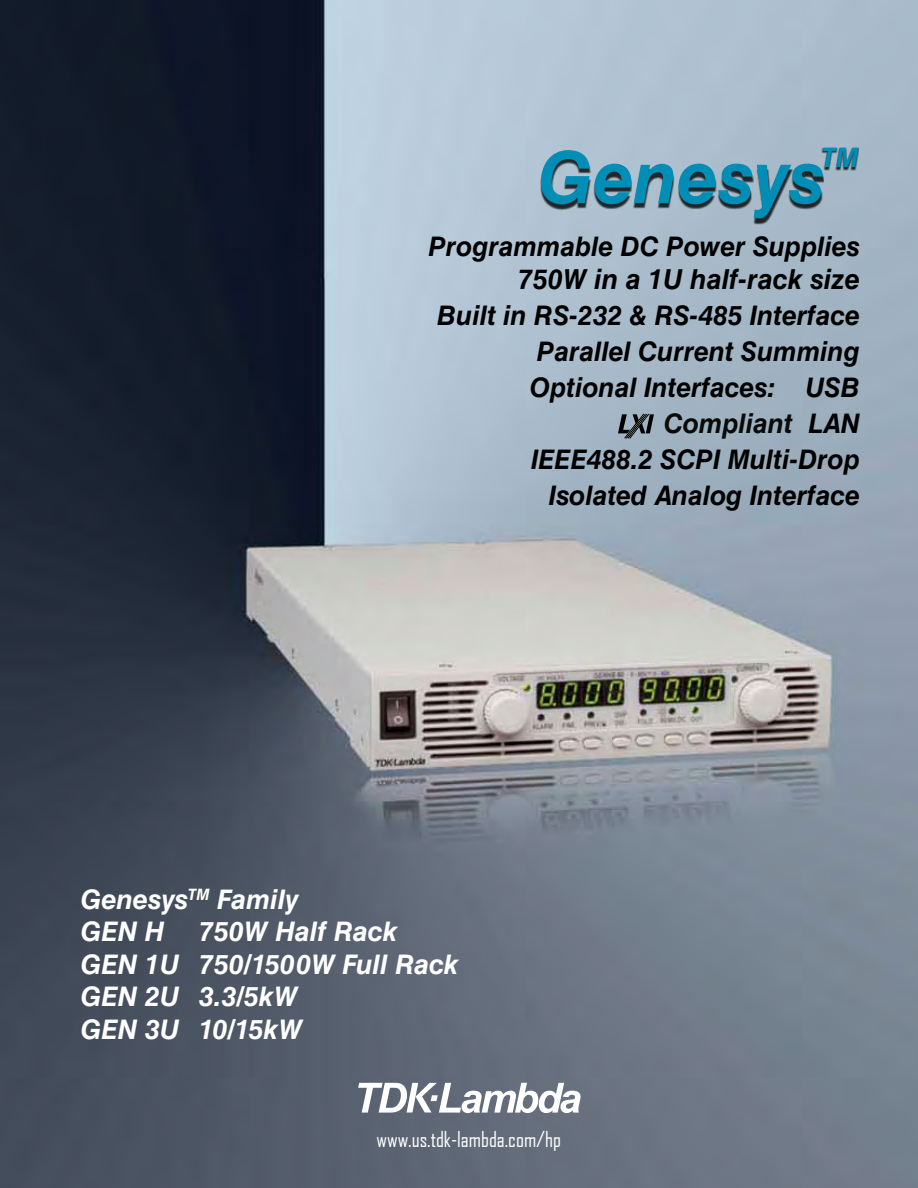
<style>
.page{position:relative;width:918px;height:1188px;background:#fff}
.page>*{position:absolute;margin:0;border:0;box-sizing:border-box;transform-origin:0 0}
.t1{font:italic 700 72px "Helvetica LT Std";color:#008eb6}
.t2{font:italic 700 27.6px "Helvetica LT Std";color:#000}
.t3{font:italic 700 27px/36px "Helvetica LT Std";color:#000;text-align:right}
.t4{font:italic 700 27px/32.4px "Helvetica LT Std";color:#fff}
.t5{font:italic 700 27px "Helvetica LT Std";color:#0a0a0a}
.t6{font:italic 700 27px "Helvetica LT Std";color:#008eb6}
.t7{font:21px "Agency FB";color:#fff}
</style>
<div class="page">
<img style="left:0;top:0;width:918px;height:1188px">
<svg style="left:618px;top:412px;width:36px;height:27px"></svg>
<svg style="left:540px;top:153px;width:284px;height:71px;background:#7c8994"></svg>
<svg style="left:822px;top:148px;width:37px;height:22px"></svg>
<svg style="left:358px;top:1083px;width:223px;height:30px"></svg>
<h1 class="t1" style="left:537px;top:134px;width:288px">Genesys</h1>
<p class="t6" style="left:821px;top:141px;width:39px">TM</p>
<p class="t3" style="left:428px;top:228px;width:433px">Programmable DC Power Supplies</p>
<p class="t2" style="left:518px;top:263px;width:344px">750W in a 1U half-rack size</p>
<p class="t3" style="left:437px;top:298px;width:424px">Built in RS-232 &amp; RS-485 Interface<br>Parallel Current Summing<br>Optional Interfaces: USB<br>LAN<br>IEEE488.2 SCPI Multi-Drop<br>Isolated Analog Interface</p>
<p class="t5" style="left:664px;top:407px;width:131px">Compliant</p>
<p class="t4" style="left:80px;top:883px;width:220px">Genesys<sup>TM</sup> Family<br>GEN H</p>
<p class="t4" style="left:80px;top:915px;width:380px;text-indent:119px">750W Half Rack<br>GEN 1U 750/1500W Full Rack<br>GEN 2U 3.3/5kW<br>GEN 3U 10/15kW</p>
<p class="t7" style="left:376px;top:1127px;width:186px">www.us.tdk-lambda.com/hp</p>
</div>
